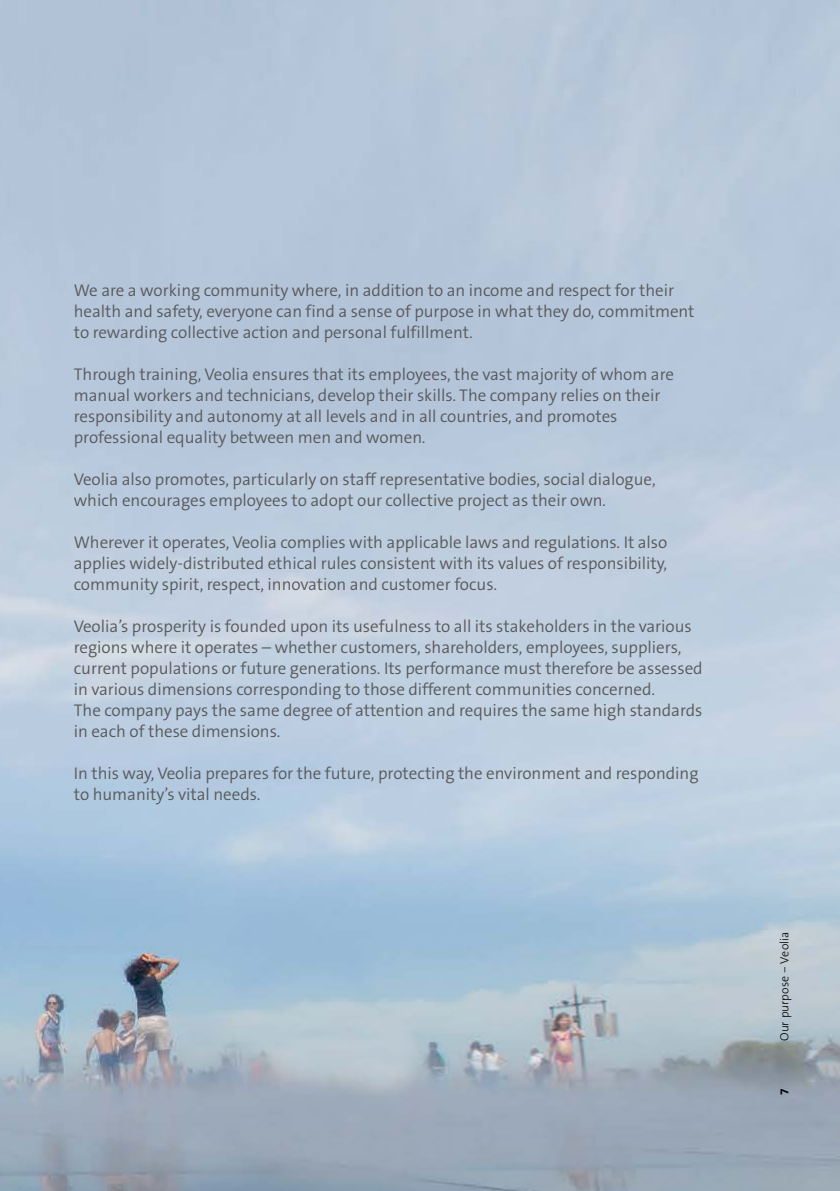
<style>
.page{position:relative;width:840px;height:1191px;background:#fff}
.page>*{position:absolute;margin:0;border:0;box-sizing:border-box;transform-origin:0 0}
.t1{font:17px/21px "The Sans Veolia W4 Se Lig";color:#58595b}
.t2{font:12px "The Sans Veolia W3 Lig";color:#000}
.t3{font:12px "The Sans Veolia W7 Bld";color:#000}
</style>
<div class="page">
<img style="left:0;top:0;width:839px;height:1191px">
<p class="t1" style="left:74px;top:280px;width:622px">We are a working community where, in addition to an income and respect for their health and safety, everyone can find a sense of purpose in what they do, commitment to rewarding collective action and personal fulfillment.</p>
<p class="t1" style="left:74px;top:364px;width:601px">Through training, Veolia ensures that its employees, the vast majority of whom are manual workers and technicians, develop their skills. The company relies on their responsibility and autonomy at all levels and in all countries, and promotes professional equality between men and women.</p>
<p class="t1" style="left:74px;top:469px;width:583px">Veolia also promotes, particularly on staff representative bodies, social dialogue, which encourages employees to adopt our collective project as their own.</p>
<p class="t1" style="left:74px;top:532px;width:594px;text-align:justify">Wherever it operates, Veolia complies with applicable laws and regulations. It also applies widely-distributed ethical rules consistent with its values of responsibility, community spirit, respect, innovation and customer focus.</p>
<p class="t1" style="left:74px;top:616px;width:630px">Veolia’s prosperity is founded upon its usefulness to all its stakeholders in the various regions where it operates – whether customers, shareholders, employees, suppliers, current populations or future generations. Its performance must therefore be assessed in various dimensions corresponding to those different communities concerned.<br>The company pays the same degree of attention and requires the same high standards in each of these dimensions.</p>
<p class="t1" style="left:74px;top:763px;width:626px">In this way, Veolia prepares for the future, protecting the environment and responding to humanity’s vital needs.</p>
<p class="t2" style="left:776px;top:1041px;width:111px;rotate:-90deg">Our purpose ‒ Veolia</p>
<p class="t3" style="left:776px;top:1094px;width:8px;rotate:-90deg">7</p>
</div>
